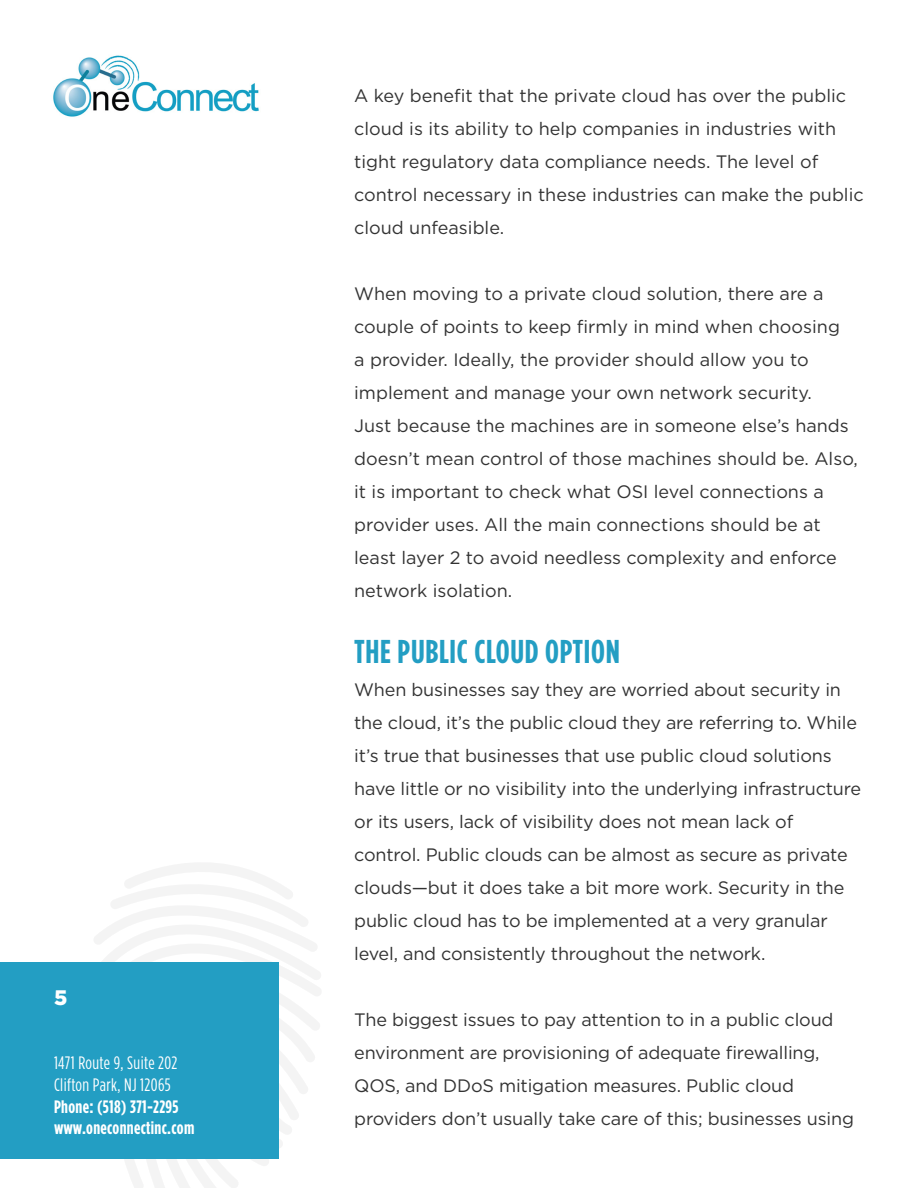
<style>
.page{position:relative;width:918px;height:1188px;background:#fff}
.page>*{position:absolute;margin:0;border:0;box-sizing:border-box;transform-origin:0 0}
.t1{font:700 condensed 33px "Gotham HTF";letter-spacing:.02em;color:#239ec3}
.t2{font:900 21px "Gotham HTF";color:#fff}
.t3{font:18px/33px "Gotham HTF";letter-spacing:-.01em;color:#333}
.t4{font:700 condensed 18px/21.6px "Gotham HTF";letter-spacing:.02em;color:#fff}
.t5{font:condensed 18px/21.6px "Gotham HTF";letter-spacing:.02em;color:#fff}
</style>
<div class="page">
<svg style="left:84px;top:863px;width:237px;height:325px"></svg>
<div style="left:0;top:962px;width:279px;height:196px;background:#239ec3"></div>
<img style="left:53px;top:55px;width:206px;height:62px">
<p class="t2" style="left:54px;top:985px;width:15px">5</p>
<p class="t5" style="left:54px;top:1052px;width:125px">1471 Route 9, Suite 202<br>Clifton Park, NJ 12065</p>
<p class="t4" style="left:54px;top:1095px;width:142px">Phone: (518) 371-2295 www.oneconnectinc.com</p>
<p class="t3" style="left:354px;top:79px;width:511px">A key benefit that the private cloud has over the public cloud is its ability to help companies in industries with tight regulatory data compliance needs. The level of control necessary in these industries can make the public cloud unfeasible.</p>
<p class="t3" style="left:354px;top:277px;width:505px">When moving to a private cloud solution, there are a couple of points to keep firmly in mind when choosing<br>a provider. Ideally, the provider should allow you to implement and manage your own network security.<br>Just because the machines are in someone else’s hands doesn’t mean control of those machines should be. Also, it is important to check what OSI level connections a provider uses. All the main connections should be at least layer 2 to avoid needless complexity and enforce network isolation.</p>
<p class="t1" style="left:354px;top:633px;width:267px">THE PUBLIC CLOUD OPTION</p>
<p class="t3" style="left:354px;top:673px;width:508px">When businesses say they are worried about security in the cloud, it’s the public cloud they are referring to. While it’s true that businesses that use public cloud solutions have little or no visibility into the underlying infrastructure or its users, lack of visibility does not mean lack of control. Public clouds can be almost as secure as private clouds—but it does take a bit more work. Security in the public cloud has to be implemented at a very granular level, and consistently throughout the network.</p>
<p class="t3" style="left:354px;top:1003px;width:501px">The biggest issues to pay attention to in a public cloud environment are provisioning of adequate firewalling, QOS, and DDoS mitigation measures. Public cloud providers don’t usually take care of this; businesses using</p>
</div>
